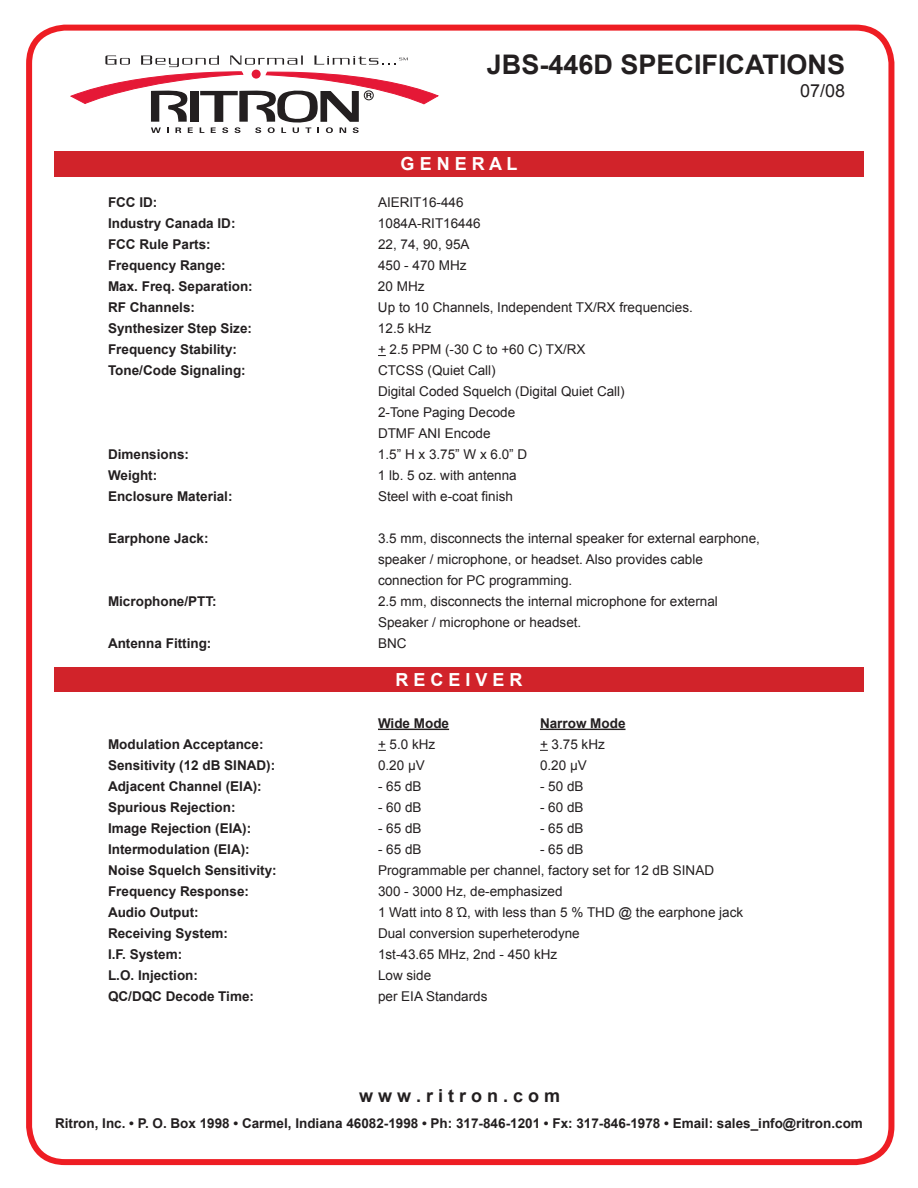
<style>
.page{position:relative;width:918px;height:1188px;background:#fff}
.page>*{position:absolute;margin:0;border:0;box-sizing:border-box;transform-origin:0 0}
.t1{font:700 27px "Arial";color:#231f20}
.t2{font:700 18px "Arial";color:#fff}
.t3{font:700 18px "Arial";color:#231f20}
.t4{font:18px "Arial";color:#231f20}
.t5{font:13.5px "Arial";color:#231f20}
.t6{font:700 13.5px "Arial";color:#231f20}
</style>
<div class="page">
<div style="left:26px;top:25px;width:868px;height:1140px;border:6px solid #ee1d23;border-radius:36px"></div>
<div style="left:54px;top:668px;width:810px;height:24px;background:#d1232a"></div>
<div style="left:54px;top:151px;width:810px;height:25px;background:#d1232a"></div>
<hr style="left:378px;top:729px;width:71px;height:1px;background:#231f20">
<hr style="left:540px;top:729px;width:86px;height:1px;background:#231f20">
<svg style="left:70px;top:56px;width:369px;height:77px"></svg>
<p class="t1" style="left:487px;top:46px;width:360px">JBS-446D SPECIFICATIONS</p>
<p class="t2" style="left:401px;top:152px;width:118px">G E N E R A L</p>
<p class="t6" style="left:108px;top:193px;width:51px">FCC ID:</p>
<p class="t5" style="left:378px;top:194px;width:87px">AIERIT16-446</p>
<p class="t6" style="left:108px;top:214px;width:129px">Industry Canada ID:</p>
<p class="t5" style="left:378px;top:215px;width:104px">1084A-RIT16446</p>
<p class="t6" style="left:108px;top:235px;width:104px">FCC Rule Parts:</p>
<p class="t5" style="left:378px;top:236px;width:93px">22, 74, 90, 95A</p>
<p class="t6" style="left:108px;top:256px;width:119px">Frequency Range:</p>
<p class="t5" style="left:378px;top:257px;width:90px">450 - 470 MHz</p>
<p class="t6" style="left:108px;top:277px;width:146px">Max. Freq. Separation:</p>
<p class="t5" style="left:378px;top:278px;width:48px">20 MHz</p>
<p class="t6" style="left:108px;top:298px;width:89px">RF Channels:</p>
<p class="t5" style="left:378px;top:299px;width:316px">Up to 10 Channels, Independent TX/RX frequencies.</p>
<p class="t6" style="left:108px;top:319px;width:146px">Synthesizer Step Size:</p>
<p class="t5" style="left:378px;top:320px;width:55px">12.5 kHz</p>
<p class="t6" style="left:108px;top:340px;width:131px">Frequency Stability:</p>
<p class="t5" style="left:378px;top:341px;width:209px">+ 2.5 PPM (-30 C to +60 C) TX/RX</p>
<p class="t6" style="left:108px;top:361px;width:139px">Tone/Code Signaling:</p>
<p class="t5" style="left:378px;top:362px;width:119px">CTCSS (Quiet Call)</p>
<p class="t5" style="left:378px;top:383px;width:248px">Digital Coded Squelch (Digital Quiet Call)</p>
<p class="t5" style="left:378px;top:404px;width:139px">2-Tone Paging Decode</p>
<p class="t5" style="left:378px;top:425px;width:114px">DTMF ANI Encode</p>
<p class="t6" style="left:108px;top:445px;width:83px">Dimensions:</p>
<p class="t5" style="left:378px;top:446px;width:151px">1.5” H x 3.75” W x 6.0” D</p>
<p class="t6" style="left:108px;top:466px;width:51px">Weight:</p>
<p class="t5" style="left:378px;top:467px;width:140px">1 lb. 5 oz. with antenna</p>
<p class="t6" style="left:108px;top:487px;width:126px">Enclosure Material:</p>
<p class="t5" style="left:378px;top:488px;width:137px">Steel with e-coat finish</p>
<p class="t6" style="left:108px;top:529px;width:102px">Earphone Jack:</p>
<p class="t5" style="left:378px;top:530px;width:383px">3.5 mm, disconnects the internal speaker for external earphone,</p>
<p class="t5" style="left:378px;top:551px;width:326px">speaker / microphone, or headset. Also provides cable</p>
<p class="t5" style="left:378px;top:572px;width:196px">connection for PC programming.</p>
<p class="t6" style="left:108px;top:592px;width:110px">Microphone/PTT:</p>
<p class="t5" style="left:378px;top:593px;width:341px">2.5 mm, disconnects the internal microphone for external</p>
<p class="t5" style="left:378px;top:614px;width:205px">Speaker / microphone or headset.</p>
<p class="t6" style="left:108px;top:634px;width:105px">Antenna Fitting:</p>
<p class="t5" style="left:378px;top:635px;width:30px">BNC</p>
<p class="t2" style="left:395px;top:668px;width:129px">R E C E I V E R</p>
<p class="t6" style="left:378px;top:714px;width:73px">Wide Mode</p>
<p class="t6" style="left:540px;top:714px;width:87px">Narrow Mode</p>
<p class="t6" style="left:108px;top:735px;width:157px">Modulation Acceptance:</p>
<p class="t5" style="left:378px;top:735px;width:59px">+ 5.0 kHz</p>
<p class="t5" style="left:540px;top:735px;width:66px">+ 3.75 kHz</p>
<p class="t6" style="left:108px;top:756px;width:169px">Sensitivity (12 dB SINAD):</p>
<p class="t5" style="left:378px;top:756px;width:48px">0.20 μV</p>
<p class="t5" style="left:540px;top:756px;width:48px">0.20 μV</p>
<p class="t6" style="left:108px;top:777px;width:155px">Adjacent Channel (EIA):</p>
<p class="t5" style="left:378px;top:777px;width:45px">- 65 dB</p>
<p class="t5" style="left:540px;top:777px;width:45px">- 50 dB</p>
<p class="t6" style="left:108px;top:798px;width:129px">Spurious Rejection:</p>
<p class="t5" style="left:378px;top:798px;width:45px">- 60 dB</p>
<p class="t5" style="left:540px;top:798px;width:45px">- 60 dB</p>
<p class="t6" style="left:108px;top:819px;width:145px">Image Rejection (EIA):</p>
<p class="t5" style="left:378px;top:819px;width:45px">- 65 dB</p>
<p class="t5" style="left:540px;top:819px;width:45px">- 65 dB</p>
<p class="t6" style="left:108px;top:840px;width:143px">Intermodulation (EIA):</p>
<p class="t5" style="left:378px;top:840px;width:45px">- 65 dB</p>
<p class="t5" style="left:540px;top:840px;width:45px">- 65 dB</p>
<p class="t6" style="left:108px;top:861px;width:170px">Noise Squelch Sensitivity:</p>
<p class="t5" style="left:378px;top:861px;width:338px">Programmable per channel, factory set for 12 dB SINAD</p>
<p class="t6" style="left:108px;top:882px;width:143px">Frequency Response:</p>
<p class="t5" style="left:378px;top:882px;width:186px">300 - 3000 Hz, de-emphasized</p>
<p class="t6" style="left:108px;top:903px;width:92px">Audio Output:</p>
<p class="t5" style="left:378px;top:903px;width:367px">1 Watt into 8 Ώ, with less than 5 % THD @ the earphone jack</p>
<p class="t6" style="left:108px;top:924px;width:122px">Receiving System:</p>
<p class="t5" style="left:378px;top:924px;width:203px">Dual conversion superheterodyne</p>
<p class="t6" style="left:108px;top:945px;width:76px">I.F. System:</p>
<p class="t5" style="left:378px;top:945px;width:181px">1st-43.65 MHz, 2nd - 450 kHz</p>
<p class="t6" style="left:108px;top:966px;width:92px">L.O. Injection:</p>
<p class="t5" style="left:378px;top:966px;width:55px">Low side</p>
<p class="t6" style="left:108px;top:987px;width:148px">QC/DQC Decode Time:</p>
<p class="t5" style="left:378px;top:987px;width:111px">per EIA Standards</p>
<p class="t3" style="left:359px;top:1084px;width:203px">w w w . r i t r o n . c o m</p>
<p class="t4" style="left:800px;top:78px;width:47px">07/08</p>
<p class="t6" style="left:55px;top:1114px;width:809px">Ritron, Inc. • P. O. Box 1998 • Carmel, Indiana 46082-1998 • Ph: 317-846-1201 • Fx: 317-846-1978 • Email: sales_info@ritron.com</p>
</div>
